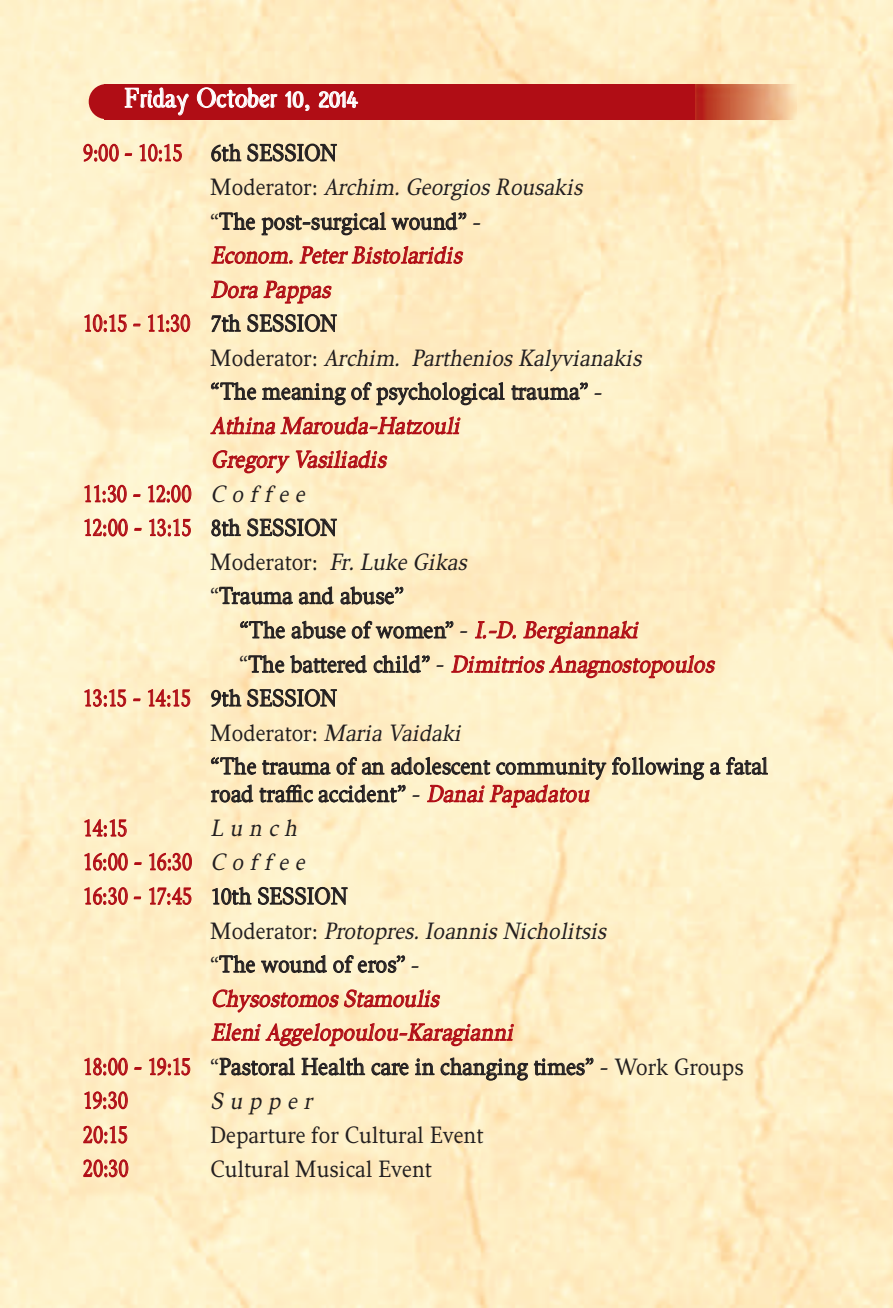
<style>
.page{position:relative;width:893px;height:1308px;background:#fff}
.page>*{position:absolute;margin:0;border:0;box-sizing:border-box;transform-origin:0 0}
.t1{font:700 27px "KS Antigone";letter-spacing:-.005em;color:#fff}
.t2{font:25.88px/33.8px "GFS Elpis";letter-spacing:.015em;color:#b00d15;scale:.8 1}
.t3{font:24.75px/33.5px "GFS Elpis";color:#231f20;scale:.9 1}
.t4{font:italic 24.75px/34.2px "GFS Elpis";letter-spacing:.005em;color:#b00d15;scale:.9 1}
.t5{font:italic 24.75px "GFS Elpis";color:#231f20;scale:.9 1}
.s1{font-size:24.75px;color:#231f20}
.s2{font-style:italic}
.s3{font-style:italic;font-size:24.75px;color:#231f20}
.s4{font-style:italic;color:#b00d15}
.s5{font-size:25.88px;color:#b00d15}
</style>
<div class="page">
<img style="left:0;top:0;width:893px;height:1307px">
<div style="left:105px;top:84px;width:591px;height:35px;background:#b00d15"></div>
<img style="left:696px;top:84px;width:101px;height:35px">
<div style="left:89px;top:84px;width:35px;height:35px;background:#b00d15;border-radius:50%"></div>
<p class="t1" style="left:124px;top:85px;width:235px">Friday October 10, 2014</p>
<p class="t2" style="left:83px;top:138px;width:319px">9:00 - 10:15 <span class="s1">6th SESSION</span></p>
<p class="t3" style="left:210px;top:173px;width:419px">M o d e r a t o r : <span class="s2">Archim. Georgios Rousakis </span>‘‘The post-surgical wound’’ -</p>
<p class="t4" style="left:211px;top:241px;width:285px">Econom. Peter Bistolaridis<br>Dora Pappas</p>
<p class="t2" style="left:83px;top:309px;width:319px">10:15 - 11:30 <span class="s1">7th SESSION</span></p>
<p class="t3" style="left:210px;top:343px;width:485px">M o d e r a t o r : <span class="s2">Archim. Parthenios Kalyvianakis </span>‘‘The meaning of psychological trauma’’ -</p>
<p class="t4" style="left:211px;top:411px;width:283px">Athina Marouda-Hatzouli<br>Gregory Vasiliadis</p>
<p class="t2" style="left:83px;top:479px;width:319px">11:30 - 12:00 <span class="s3">Cof f ee<br></span>12:00 - 13:15 <span class="s1">8th SESSION</span></p>
<p class="t3" style="left:210px;top:548px;width:291px">Moderator: <span class="s2">Fr.LukeGikas </span>‘‘Trauma and abuse’’</p>
<p class="t3" style="left:239px;top:615px;width:533px;line-height:34.2px">‘‘The abuse of women’’ - <span class="s4">I.-D. Bergiannaki<br></span>‘‘ T h e b a t t e r e d c h i l d ’’ - <span class="s4">Dimitrios Anagnostopoulos</span></p>
<p class="t2" style="left:83px;top:683px;width:319px">13:15 - 14:15 <span class="s1">9th SESSION</span></p>
<p class="t3" style="left:210px;top:718px;width:621px">Moderator: <span class="s2">MariaVaidaki<br></span>‘‘The trauma of an adolescent community following a fatal</p>
<p class="t3" style="left:211px;top:779px;width:426px">road traffic accident’’ - <span class="s4">DanaiPapadatou</span></p>
<p class="t2" style="left:83px;top:813px;width:57px">14:15</p>
<p class="t5" style="left:210px;top:820px;width:102px">Lunch</p>
<p class="t2" style="left:83px;top:847px;width:333px">16:00 - 16:30 <span class="s3">Cof f ee<br></span>16:30 - 17:45 <span class="s1">10th SESSION</span></p>
<p class="t3" style="left:210px;top:916px;width:446px">M o d e r a t o r : <span class="s2">Protopres. Ioannis Nicholitsis </span>‘‘The wound of eros’’ -</p>
<p class="t4" style="left:211px;top:984px;width:260px">Chysostomos Stamoulis</p>
<p class="t4" style="left:211px;top:1017px;width:342px">Eleni Aggelopoulou-Karagianni</p>
<p class="t3" style="left:83px;top:1052px;width:735px"><span class="s5">18:00 - 19:15</span> ‘‘Pastoral Health care in changing times’’ - Work Groups</p>
<p class="t2" style="left:83px;top:1085px;width:58px">19:30</p>
<p class="t5" style="left:210px;top:1092px;width:119px">Supper</p>
<p class="t2" style="left:83px;top:1120px;width:58px">20:15</p>
<p class="t3" style="left:210px;top:1120px;width:305px">Departure for Cultural Event</p>
<p class="t2" style="left:83px;top:1153px;width:59px">20:30</p>
<p class="t3" style="left:210px;top:1154px;width:248px">Cultural Musical Event</p>
</div>
